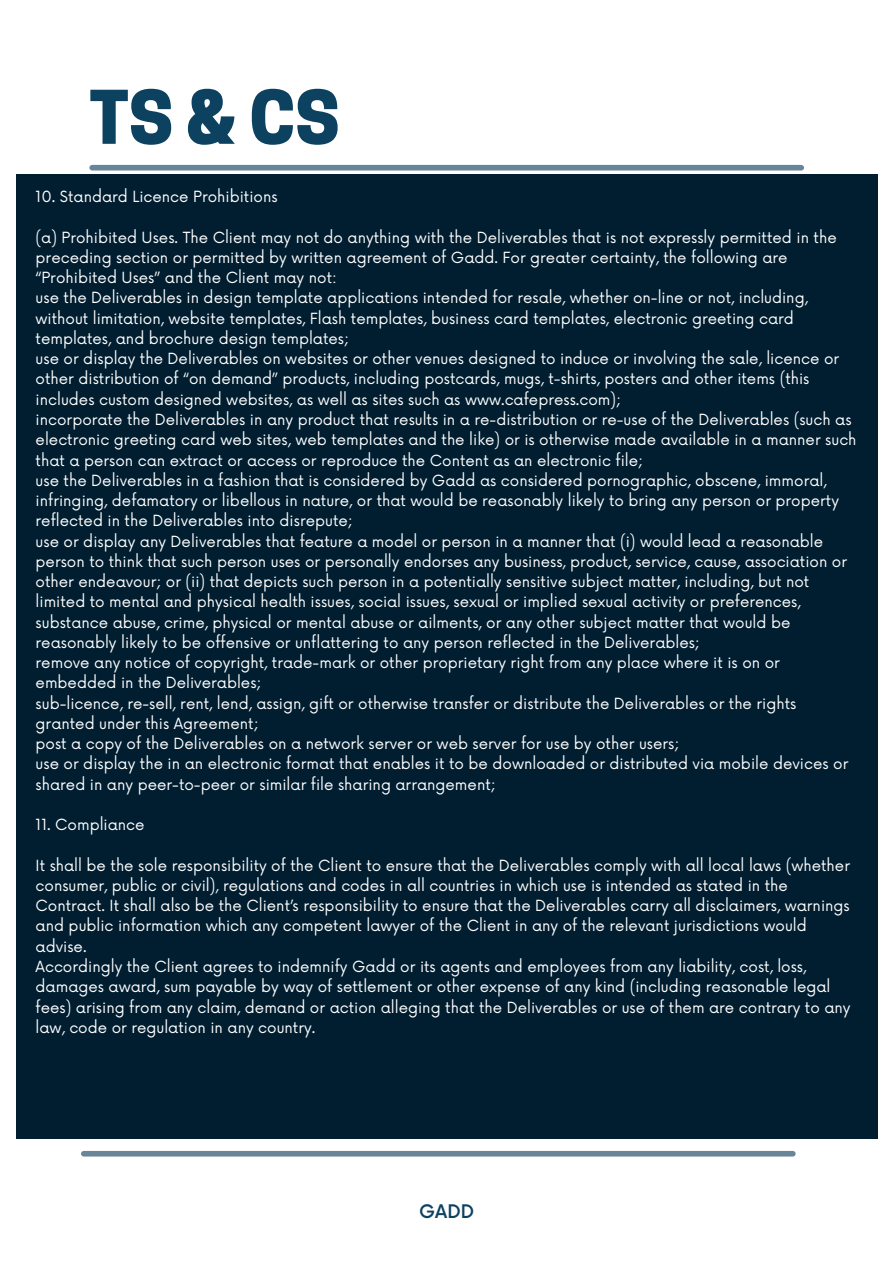
<style>
.page{position:relative;width:893px;height:1264px;background:#fff}
.page>*{position:absolute;margin:0;border:0;box-sizing:border-box;transform-origin:0 0}
.t1{font:800 69.3px "Cooper Hewitt";color:#0c4160}
.t2{font:500 18.3px "Now";color:#0c4160}
.t3{font:15px/20.2px "Now";color:#fff}
</style>
<div class="page">
<div style="left:92px;top:165px;width:709px;height:5px;background:#68869a"></div>
<div style="left:84px;top:1150px;width:708px;height:6px;background:#68869a"></div>
<div style="left:16px;top:174px;width:861px;height:965px;background:#011e31"></div>
<p class="t1" style="left:89px;top:92px;width:252px">TS&amp;CS</p>
<p class="t3" style="left:36px;top:187px;width:243px">10. Standard Licence Prohibitions</p>
<p class="t3" style="left:36px;top:228px;width:802px">(a) Prohibited Uses. The Client may not do anything with the Deliverables that is not expressly permitted in the preceding section or permitted by written agreement of Gadd. For greater certainty, the following are “Prohibited Uses” and the Client may not:</p>
<p class="t3" style="left:36px;top:289px;width:773px">use the Deliverables in design template applications intended for resale, whether on-line or not, including, without limitation, website templates, Flash templates, business card templates, electronic greeting card templates, and brochure design templates;</p>
<p class="t3" style="left:36px;top:349px;width:805px">use or display the Deliverables on websites or other venues designed to induce or involving the sale, licence or other distribution of “on demand” products, including postcards, mugs, t-shirts, posters and other items (this includes custom designed websites, as well as sites such as www.cafepress.com);</p>
<p class="t3" style="left:36px;top:410px;width:822px">incorporate the Deliverables in any product that results in a re-distribution or re-use of the Deliverables (such as electronic greeting card web sites, web templates and the like) or is otherwise made available in a manner such that a person can extract or access or reproduce the Content as an electronic file;</p>
<p class="t3" style="left:36px;top:471px;width:804px">use the Deliverables in a fashion that is considered by Gadd as considered pornographic, obscene, immoral, infringing, defamatory or libellous in nature, or that would be reasonably likely to bring any person or property reflected in the Deliverables into disrepute;</p>
<p class="t3" style="left:36px;top:532px;width:813px">use or display any Deliverables that feature a model or person in a manner that (i) would lead a reasonable person to think that such person uses or personally endorses any business, product, service, cause, association or other endeavour; or (ii) that depicts such person in a potentially sensitive subject matter, including, but not limited to mental and physical health issues, social issues, sexual or implied sexual activity or preferences, substance abuse, crime, physical or mental abuse or ailments, or any other subject matter that would be reasonably likely to be offensive or unflattering to any person reflected in the Deliverables;</p>
<p class="t3" style="left:36px;top:653px;width:745px">remove any notice of copyright, trade-mark or other proprietary right from any place where it is on or embedded in the Deliverables;</p>
<p class="t3" style="left:36px;top:694px;width:762px">sub-licence, re-sell, rent, lend, assign, gift or otherwise transfer or distribute the Deliverables or the rights granted under this Agreement;</p>
<p class="t3" style="left:36px;top:734px;width:645px">post a copy of the Deliverables on a network server or web server for use by other users;</p>
<p class="t3" style="left:36px;top:754px;width:814px">use or display the in an electronic format that enables it to be downloaded or distributed via mobile devices or shared in any peer-to-peer or similar file sharing arrangement;</p>
<p class="t3" style="left:36px;top:815px;width:110px">11. Compliance</p>
<p class="t3" style="left:36px;top:856px;width:815px">It shall be the sole responsibility of the Client to ensure that the Deliverables comply with all local laws (whether consumer, public or civil), regulations and codes in all countries in which use is intended as stated in the Contract. It shall also be the Client’s responsibility to ensure that the Deliverables carry all disclaimers, warnings and public information which any competent lawyer of the Client in any of the relevant jurisdictions would advise.</p>
<p class="t3" style="left:36px;top:957px;width:816px">Accordingly the Client agrees to indemnify Gadd or its agents and employees from any liability, cost, loss, damages award, sum payable by way of settlement or other expense of any kind (including reasonable legal fees) arising from any claim, demand or action alleging that the Deliverables or use of them are contrary to any law, code or regulation in any country.</p>
<p class="t2" style="left:419px;top:1201px;width:56px">GADD</p>
</div>
